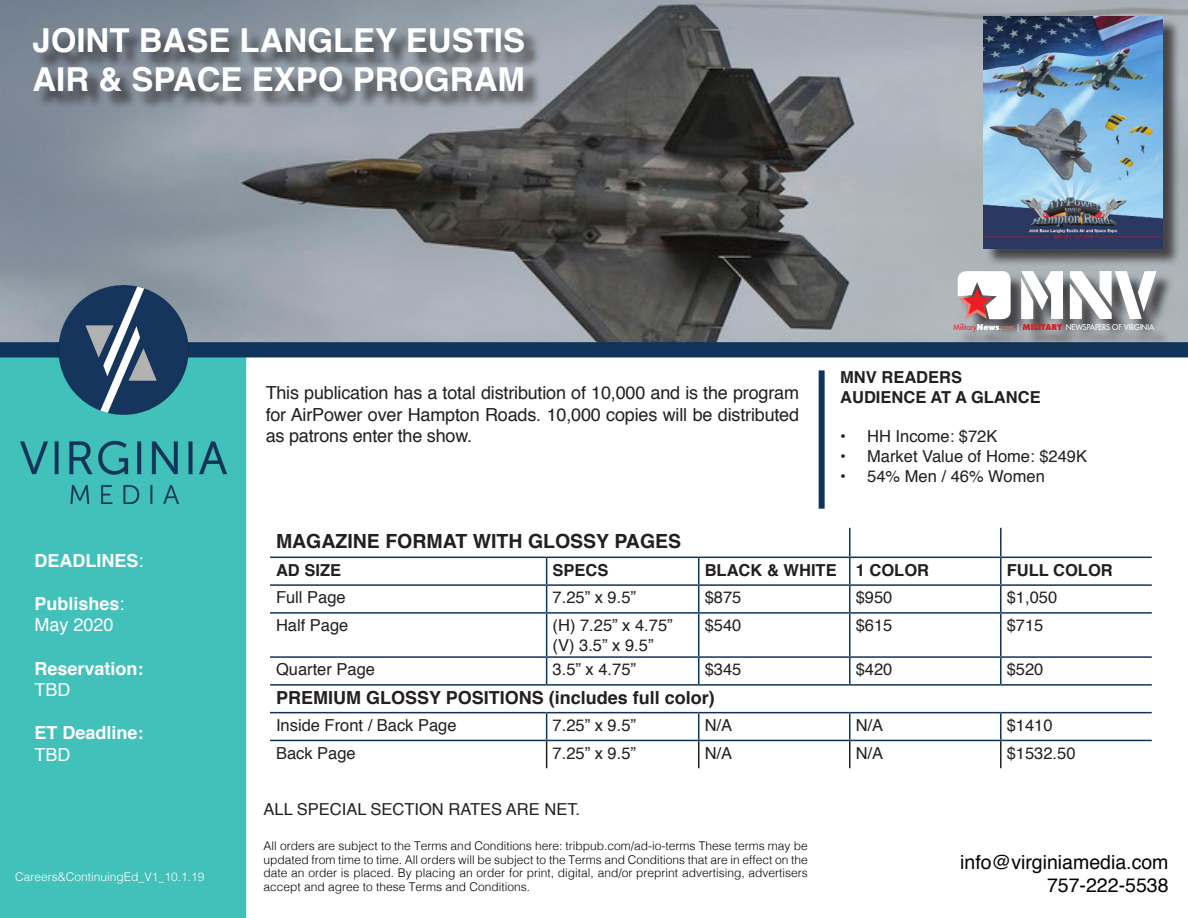
<style>
.page{position:relative;width:1188px;height:918px;background:#fff}
.page>*{position:absolute;margin:0;border:0;box-sizing:border-box;transform-origin:0 0}
.t1{font:700 33px "Helvetica";color:#fff}
.t2{font:19.5px "Helvetica";color:#040503}
.t3{font:700 19.5px "Helvetica";color:#231f20}
.t4{font:18px/21.6px "Helvetica";letter-spacing:-.01em;color:#231f20;text-align:justify}
.t5{font:700 18px "Helvetica";color:#fff}
.t6{font:700 18px "Helvetica";color:#231f20}
.t7{font:18px "Helvetica";color:#fff}
.t8{font:16.5px "Helvetica";color:#231f20}
.t9{font:700 16.5px "Helvetica";color:#231f20}
.t10{font:300 12px/13.5px "Helvetica";color:#040503;text-align:justify}
.t11{font:300 12px "Helvetica";color:#fff}
.t12{font:7.8px "Futura";letter-spacing:-.015em;color:#fff;scale:.95 1}
.s1{color:#ee1d23}
.s2{font-weight:800}
.s3{color:#ef8070}
.s4{font-weight:800;color:#d1232a}
.s5{font-weight:400}
</style>
<div class="page">
<img style="left:0;top:0;width:1188px;height:342px">
<div style="left:1px;top:345px;width:244px;height:572px;background:#42c0ba"></div>
<div style="left:0;top:345px;width:246px;height:573px;border:2px solid #42c0ba"></div>
<div style="left:819px;top:370px;width:6px;height:139px;background:#103459"></div>
<div style="left:36px;top:30px;width:506px;height:80px;background:#231f20;opacity:.75"></div>
<div style="left:1px;top:343px;width:1186px;height:14px;background:#103459"></div>
<div style="left:0;top:342px;width:1188px;height:15px;border:2px solid #103459"></div>
<img style="left:21px;top:285px;width:206px;height:219px">
<div style="left:956px;top:273px;width:219px;height:77px;background:#231f20;opacity:.75"></div>
<svg style="left:958px;top:271px;width:53px;height:48px"></svg>
<svg style="left:1021px;top:271px;width:42px;height:48px"></svg>
<svg style="left:1070px;top:271px;width:87px;height:48px"></svg>
<hr style="left:1000px;top:528px;width:2px;height:29px;background:#103459">
<hr style="left:1000px;top:558px;width:2px;height:26px;background:#103459">
<hr style="left:1000px;top:586px;width:2px;height:26px;background:#103459">
<hr style="left:849px;top:614px;width:1px;height:42px;background:#103459">
<hr style="left:1000px;top:614px;width:2px;height:42px;background:#103459">
<svg style="left:849px;top:658px;width:1px;height:26px"></svg>
<hr style="left:1000px;top:658px;width:2px;height:26px;background:#103459">
<hr style="left:1000px;top:713px;width:2px;height:27px;background:#103459">
<hr style="left:270px;top:740px;width:277px;height:1px;background:#103459">
<hr style="left:547px;top:740px;width:152px;height:1px;background:#103459">
<hr style="left:699px;top:740px;width:151px;height:1px;background:#103459">
<hr style="left:850px;top:740px;width:151px;height:1px;background:#103459">
<hr style="left:1001px;top:740px;width:151px;height:1px;background:#103459">
<hr style="left:270px;top:557px;width:277px;height:1px;background:#103459">
<hr style="left:547px;top:557px;width:152px;height:1px;background:#103459">
<hr style="left:699px;top:557px;width:151px;height:1px;background:#103459">
<hr style="left:850px;top:557px;width:151px;height:1px;background:#103459">
<hr style="left:1001px;top:557px;width:151px;height:1px;background:#103459">
<hr style="left:270px;top:584px;width:277px;height:2px;background:#103459">
<hr style="left:547px;top:584px;width:152px;height:2px;background:#103459">
<svg style="left:546px;top:558px;width:1px;height:54px"></svg>
<hr style="left:699px;top:584px;width:151px;height:2px;background:#103459">
<svg style="left:698px;top:558px;width:1px;height:54px"></svg>
<hr style="left:850px;top:584px;width:151px;height:2px;background:#103459">
<hr style="left:1001px;top:584px;width:151px;height:2px;background:#103459">
<hr style="left:270px;top:612px;width:277px;height:2px;background:#103459">
<hr style="left:547px;top:612px;width:152px;height:2px;background:#103459">
<hr style="left:546px;top:614px;width:1px;height:42px;background:#103459">
<hr style="left:699px;top:612px;width:151px;height:2px;background:#103459">
<hr style="left:698px;top:614px;width:1px;height:42px;background:#103459">
<hr style="left:850px;top:612px;width:151px;height:2px;background:#103459">
<hr style="left:1001px;top:612px;width:151px;height:2px;background:#103459">
<hr style="left:270px;top:656px;width:277px;height:2px;background:#103459">
<hr style="left:547px;top:656px;width:152px;height:2px;background:#103459">
<svg style="left:546px;top:658px;width:1px;height:26px"></svg>
<hr style="left:699px;top:656px;width:151px;height:2px;background:#103459">
<svg style="left:698px;top:658px;width:1px;height:26px"></svg>
<hr style="left:850px;top:656px;width:151px;height:2px;background:#103459">
<hr style="left:1001px;top:656px;width:151px;height:2px;background:#103459">
<hr style="left:270px;top:684px;width:277px;height:2px;background:#103459">
<hr style="left:547px;top:684px;width:152px;height:2px;background:#103459">
<hr style="left:699px;top:684px;width:151px;height:2px;background:#103459">
<hr style="left:850px;top:684px;width:151px;height:2px;background:#103459">
<hr style="left:1001px;top:684px;width:151px;height:2px;background:#103459">
<hr style="left:270px;top:712px;width:277px;height:1px;background:#103459">
<hr style="left:547px;top:712px;width:152px;height:1px;background:#103459">
<hr style="left:699px;top:712px;width:151px;height:1px;background:#103459">
<hr style="left:850px;top:712px;width:151px;height:1px;background:#103459">
<hr style="left:1001px;top:712px;width:151px;height:1px;background:#103459">
<svg style="left:546px;top:713px;width:1px;height:55px"></svg>
<svg style="left:698px;top:713px;width:1px;height:55px"></svg>
<svg style="left:849px;top:713px;width:1px;height:55px"></svg>
<hr style="left:1000px;top:741px;width:2px;height:27px;background:#231f20">
<svg style="left:849px;top:528px;width:1px;height:84px"></svg>
<div style="left:985px;top:18px;width:195px;height:249px;background:#231f20;opacity:.75"></div>
<img style="left:983px;top:16px;width:179px;height:232px">
<p class="t1" style="left:32px;top:14px;width:494px">JOINT BASE LANGLEY EUSTIS</p>
<p class="t1" style="left:32px;top:53px;width:494px">AIR &amp; SPACE EXPO PROGRAM</p>
<p class="t4" style="left:266px;top:382px;width:535px">This publication has a total distribution of 10,000 and is the program for AirPower over Hampton Roads. 10,000 copies will be distributed as patrons enter the show.</p>
<p class="t12" style="left:953px;top:323px;width:213px"><span class="s1">Military</span><span class="s2">News</span>.<span class="s3">com</span> | <span class="s4">MILITARY</span> NEWSPAPERS OF VIRGINIA</p>
<p class="t9" style="left:840px;top:364px;width:123px">MNV READERS</p>
<p class="t9" style="left:840px;top:383px;width:202px">AUDIENCE AT A GLANCE</p>
<p class="t8" style="left:840px;top:424px;width:159px">• HH Income: $72K</p>
<p class="t8" style="left:840px;top:444px;width:248px">• Market Value of Home: $249K</p>
<p class="t8" style="left:840px;top:463px;width:206px">• 54% Men / 46% Women</p>
<p class="t5" style="left:35px;top:546px;width:111px">DEADLINES<span class="s5">:</span></p>
<p class="t5" style="left:35px;top:589px;width:92px">Publishes<span class="s5">:</span></p>
<p class="t7" style="left:35px;top:611px;width:81px">May 2020</p>
<p class="t5" style="left:35px;top:654px;width:111px">Reservation:</p>
<p class="t7" style="left:35px;top:676px;width:37px">TBD</p>
<p class="t5" style="left:35px;top:719px;width:111px">ET Deadline:</p>
<p class="t7" style="left:35px;top:741px;width:37px">TBD</p>
<p class="t11" style="left:15px;top:867px;width:191px">Careers&amp;ContinuingEd_V1_10.1.19</p>
<p class="t3" style="left:276px;top:526px;width:407px">MAGAZINE FORMAT WITH GLOSSY PAGES</p>
<p class="t9" style="left:276px;top:557px;width:67px">AD SIZE</p>
<p class="t9" style="left:553px;top:557px;width:57px">SPECS</p>
<p class="t9" style="left:705px;top:557px;width:133px">BLACK &amp; WHITE</p>
<p class="t9" style="left:856px;top:557px;width:75px">1 COLOR</p>
<p class="t9" style="left:1007px;top:557px;width:108px">FULL COLOR</p>
<p class="t8" style="left:276px;top:585px;width:71px">Full Page</p>
<p class="t8" style="left:553px;top:585px;width:85px">7.25” x 9.5”</p>
<p class="t8" style="left:705px;top:585px;width:38px">$875</p>
<p class="t8" style="left:856px;top:585px;width:38px">$950</p>
<p class="t8" style="left:1007px;top:585px;width:52px">$1,050</p>
<p class="t8" style="left:276px;top:613px;width:74px">Half Page</p>
<p class="t8" style="left:553px;top:613px;width:122px">(H) 7.25” x 4.75”</p>
<p class="t8" style="left:553px;top:633px;width:102px">(V) 3.5” x 9.5”</p>
<p class="t8" style="left:705px;top:613px;width:38px">$540</p>
<p class="t8" style="left:856px;top:613px;width:38px">$615</p>
<p class="t8" style="left:1007px;top:613px;width:38px">$715</p>
<p class="t8" style="left:276px;top:657px;width:101px">Quarter Page</p>
<p class="t8" style="left:553px;top:657px;width:85px">3.5” x 4.75”</p>
<p class="t8" style="left:705px;top:657px;width:38px">$345</p>
<p class="t8" style="left:856px;top:657px;width:38px">$420</p>
<p class="t8" style="left:1007px;top:657px;width:38px">$520</p>
<p class="t6" style="left:276px;top:684px;width:440px">PREMIUM GLOSSY POSITIONS (includes full color)</p>
<p class="t8" style="left:276px;top:713px;width:182px">Inside Front / Back Page</p>
<p class="t8" style="left:553px;top:713px;width:85px">7.25” x 9.5”</p>
<p class="t8" style="left:705px;top:713px;width:29px">N/A</p>
<p class="t8" style="left:856px;top:713px;width:29px">N/A</p>
<p class="t8" style="left:1007px;top:713px;width:47px">$1410</p>
<p class="t8" style="left:276px;top:740px;width:81px">Back Page</p>
<p class="t8" style="left:553px;top:740px;width:85px">7.25” x 9.5”</p>
<p class="t8" style="left:705px;top:740px;width:29px">N/A</p>
<p class="t8" style="left:856px;top:740px;width:29px">N/A</p>
<p class="t8" style="left:1007px;top:740px;width:70px">$1532.50</p>
<p class="t8" style="left:264px;top:796px;width:318px">ALL SPECIAL SECTION RATES ARE NET.</p>
<p class="t10" style="left:264px;top:838px;width:546px">All orders are subject to the Terms and Conditions here: tribpub.com/ad-io-terms These terms may be updated from time to time. All orders will be subject to the Terms and Conditions that are in effect on the date an order is placed. By placing an order for print, digital, and/or preprint advertising, advertisers accept and agree to these Terms and Conditions.</p>
<p class="t2" style="left:960px;top:847px;width:210px">info@virginiamedia.com</p>
<p class="t2" style="left:1047px;top:870px;width:123px">757-222-5538</p>
</div>
